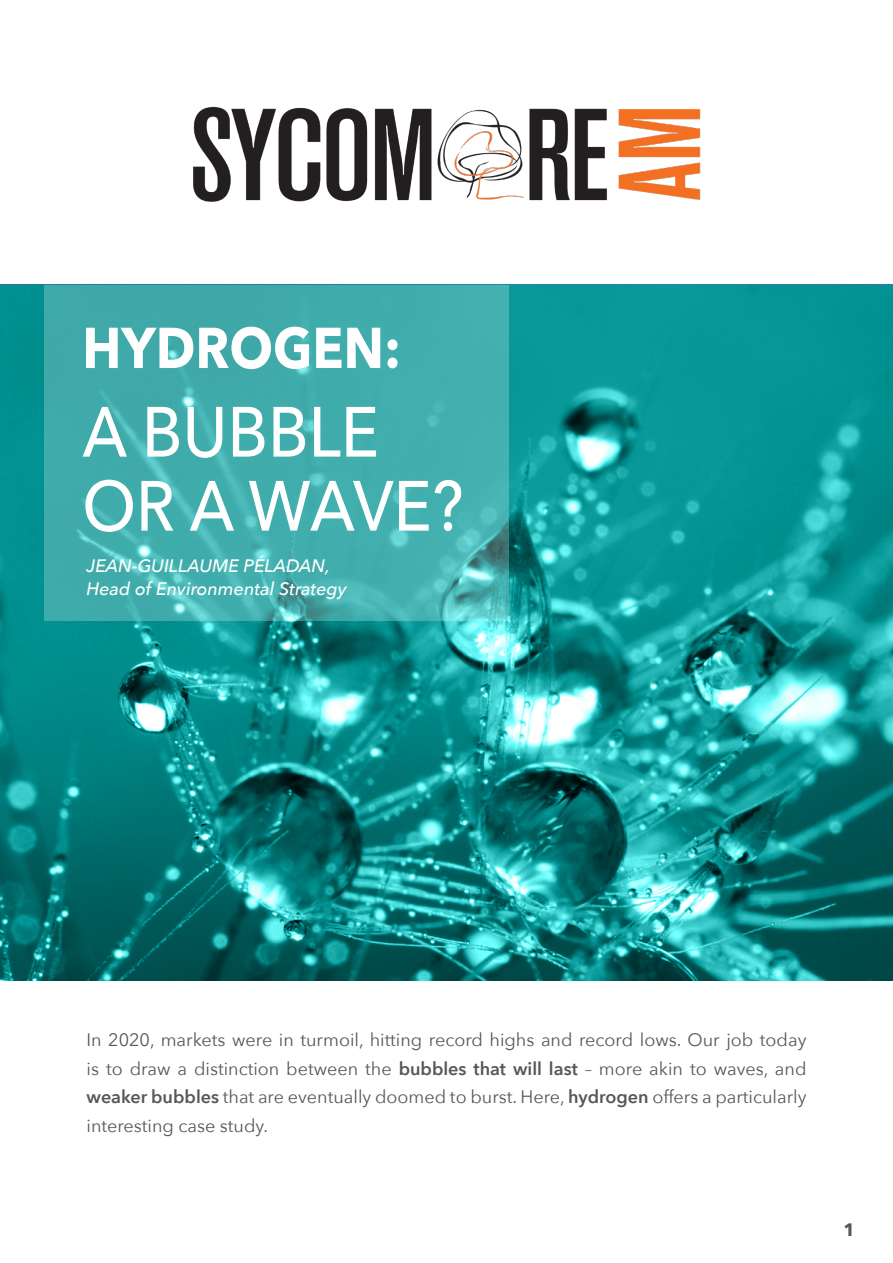
<style>
.page{position:relative;width:893px;height:1263px;background:#fff}
.page>*{position:absolute;margin:0;border:0;box-sizing:border-box;transform-origin:0 0}
.t1{font:500 70.2px/73.9px "Avenir Next";color:#fff;scale:.9 1}
.t2{font:700 57px "Avenir Next";color:#fff;scale:.9 1}
.t3{font:18px/28.5px "Avenir Next";color:#575756;text-align:justify}
.t4{font:italic 500 18px/22.5px "Avenir Next";color:#fff}
.t5{font:700 18px "Avenir Next";color:#575756}
.s1{font-weight:600}
</style>
<div class="page">
<img style="left:0;top:285px;width:893px;height:695px">
<svg style="left:45px;top:285px;width:464px;height:336px;background:#43aead"></svg>
<img style="left:193px;top:106px;width:508px;height:96px">
<h2 class="t2" style="left:82px;top:299px;width:356px">HYDROGEN:</h2>
<h1 class="t1" style="left:82px;top:393px;width:425px">A BUBBLE<br>OR A WAVE?</h1>
<p class="t4" style="left:87px;top:554px;width:262px">JEAN-GUILLAUME PÉLADAN,<br>Head of Environmental Strategy</p>
<p class="t3" style="left:87px;top:1025px;width:721px">In 2020, markets were in turmoil, hitting record highs and record lows. Our job today is to draw a distinction between the <span class="s1">bubbles that will last</span> – more akin to waves, and <span class="s1">weaker bubbles</span> that are eventually doomed to burst. Here, <span class="s1">hydrogen</span> offers a particularly interesting case study.</p>
<p class="t5" style="left:844px;top:1214px;width:13px">1</p>
</div>
